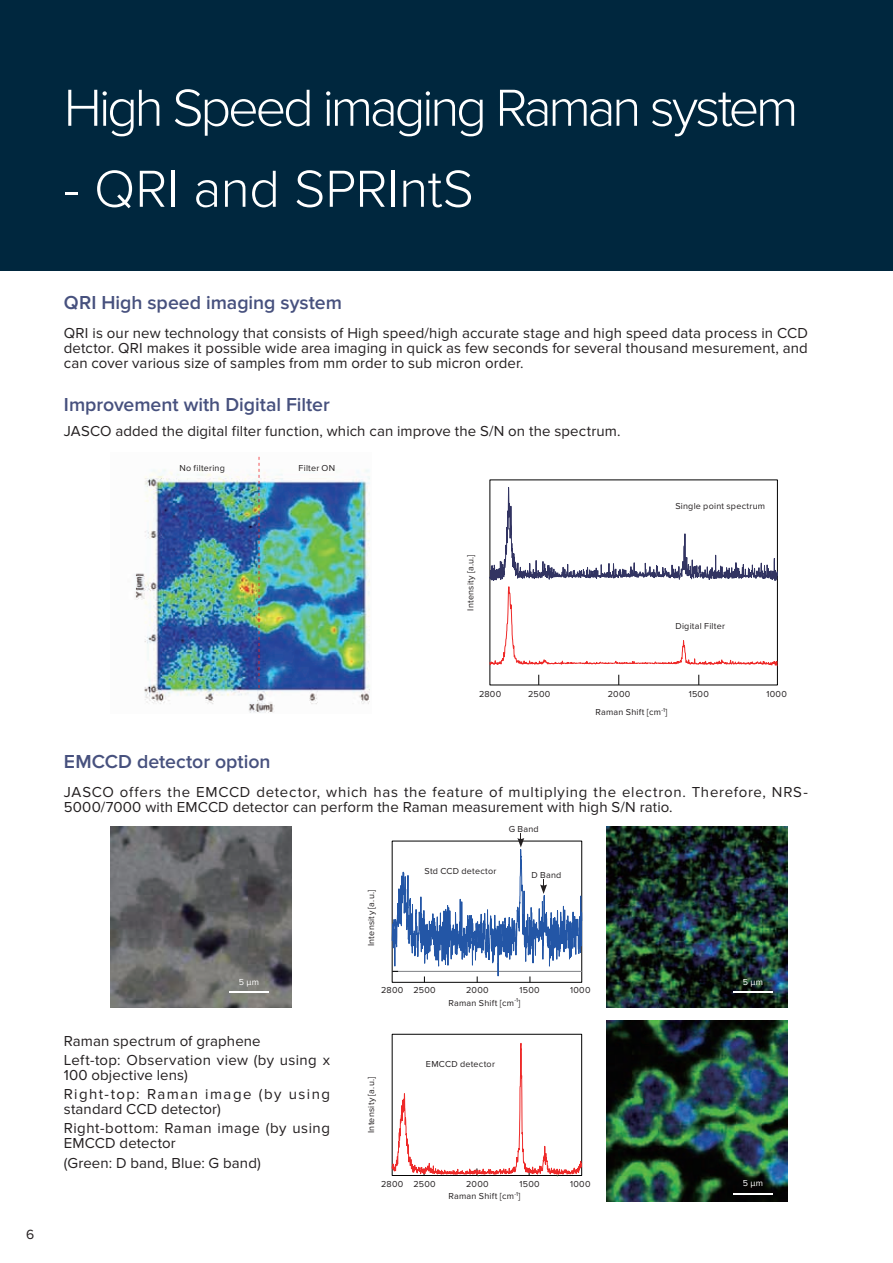
<style>
.page{position:relative;width:893px;height:1263px;background:#fff}
.page>*{position:absolute;margin:0;border:0;box-sizing:border-box;transform-origin:0 0}
.t1{font:300 54px "Proxima Nova";letter-spacing:-.06em;color:#fff}
.t2{font:300 54px "Proxima Nova";letter-spacing:-.005em;color:#fff}
.t3{font:600 19.5px "Proxima Nova";color:#47517e}
.t4{font:15px/15px "Proxima Nova";letter-spacing:.01em;color:#231f20}
.t5{font:15px/15px "Proxima Nova";letter-spacing:.04em;color:#231f20}
.t6{font:15px/19.2px "Proxima Nova";letter-spacing:.03em;color:#231f20}
.t7{font:15px/19.2px "Proxima Nova";letter-spacing:.09em;color:#231f20}
.t8{font:13.8px "Proxima Nova";color:#231f20}
.t9{font:9px "Proxima Nova";letter-spacing:.025em;color:#231f20}
.t10{font:9px "Proxima Nova";color:#fff}
</style>
<div class="page">
<div style="left:0;top:0;width:893px;height:271px;background:#00273e"></div>
<img style="left:606px;top:826px;width:181px;height:182px">
<img style="left:111px;top:826px;width:181px;height:182px">
<img style="left:135px;top:456px;width:235px;height:257px">
<svg style="left:489px;top:479px;width:289px;height:189px"></svg>
<svg style="left:259px;top:457px;width:1px;height:231px"></svg>
<hr style="left:229px;top:991px;width:40px;height:2px;background:#fff">
<img style="left:606px;top:1020px;width:181px;height:181px">
<hr style="left:733px;top:991px;width:40px;height:2px;background:#fff">
<hr style="left:733px;top:1193px;width:40px;height:1px;background:#fff">
<svg style="left:392px;top:833px;width:190px;height:344px"></svg>
<h1 class="t1" style="left:64px;top:77px;width:736px">High Speed imaging Raman system</h1>
<h1 class="t2" style="left:64px;top:158px;width:412px">- QRI and SPRIntS</h1>
<p class="t8" style="left:26px;top:1226px;width:10px">6</p>
<h2 class="t3" style="left:64px;top:292px;width:279px">QRI High speed imaging system</h2>
<p class="t4" style="left:64px;top:326px;width:745px;text-align:justify">QRI is our new technology that consists of High speed/high accurate stage and high speed data process in CCD detctor. QRI makes it possible wide area imaging in quick as few seconds for several thousand mesurement, and can cover various size of samples from mm order to sub micron order.</p>
<h2 class="t3" style="left:64px;top:394px;width:267px">Improvement with Digital Filter</h2>
<p class="t4" style="left:64px;top:424px;width:558px">JASCO added the digital filter function, which can improve the S/N on the spectrum.</p>
<p class="t9" style="left:179px;top:463px;width:47px">No filtering</p>
<p class="t9" style="left:299px;top:463px;width:38px">Filter ON</p>
<p class="t9" style="left:465px;top:610px;width:58px;rotate:-90deg">Intensity [a.u.]</p>
<p class="t9" style="left:675px;top:501px;width:91px">Single point spectrum</p>
<p class="t9" style="left:675px;top:621px;width:51px">Digital Filter</p>
<p class="t9" style="left:479px;top:689px;width:24px">2800</p>
<p class="t9" style="left:528px;top:689px;width:24px">2500</p>
<p class="t9" style="left:608px;top:689px;width:24px">2000</p>
<p class="t9" style="left:689px;top:689px;width:22px">1500</p>
<p class="t9" style="left:766px;top:689px;width:22px">1000</p>
<p class="t9" style="left:596px;top:707px;width:73px">Raman Shift [cm<sup>-1</sup>]</p>
<h2 class="t3" style="left:64px;top:750px;width:208px">EMCCD detector option</h2>
<p class="t5" style="left:64px;top:785px;width:745px">JASCO offers the EMCCD detector, which has the feature of multiplying the electron. Therefore, NRS-<br>5000/7000 with EMCCD detector can perform the Raman measurement with high S/N ratio.</p>
<p class="t9" style="left:366px;top:946px;width:58px;rotate:-90deg">Intensity [a.u.]</p>
<p class="t9" style="left:509px;top:824px;width:32px">G Band</p>
<p class="t9" style="left:425px;top:866px;width:73px">Std CCD detector</p>
<p class="t9" style="left:531px;top:870px;width:31px">D Band</p>
<p class="t10" style="left:239px;top:976px;width:22px">5 µm</p>
<p class="t10" style="left:743px;top:976px;width:22px">5 µm</p>
<p class="t9" style="left:381px;top:984px;width:56px">2800 2500</p>
<p class="t9" style="left:466px;top:984px;width:24px">2000</p>
<p class="t9" style="left:520px;top:984px;width:22px">1500</p>
<p class="t9" style="left:570px;top:984px;width:22px">1000</p>
<p class="t4" style="left:64px;top:1031px;width:268px;line-height:19.2px">Raman spectrum of graphene<br>Left-top: Observation view (by using x</p>
<p class="t7" style="left:64px;top:1066px;width:268px">100 objective lens)<br>Right-top: Raman image (by using</p>
<p class="t6" style="left:64px;top:1100px;width:268px">standard CCD detector)<br>Right-bottom: Raman image (by using</p>
<p class="t4" style="left:64px;top:1134px;width:199px;line-height:19.2px">EMCCD detector<br>(Green: D band, Blue: G band)</p>
<p class="t9" style="left:448px;top:997px;width:73px">Raman Shift [cm<sup>-1</sup>]</p>
<p class="t9" style="left:366px;top:1133px;width:58px;rotate:-90deg">Intensity [a.u.]</p>
<p class="t9" style="left:426px;top:1058px;width:70px">EMCCD detector</p>
<p class="t9" style="left:381px;top:1178px;width:56px">2800 2500</p>
<p class="t9" style="left:466px;top:1178px;width:24px">2000</p>
<p class="t9" style="left:520px;top:1178px;width:22px">1500</p>
<p class="t9" style="left:570px;top:1178px;width:22px">1000</p>
<p class="t9" style="left:448px;top:1191px;width:73px">Raman Shift [cm<sup>-1</sup>]</p>
<p class="t10" style="left:743px;top:1178px;width:22px">5 µm</p>
</div>
